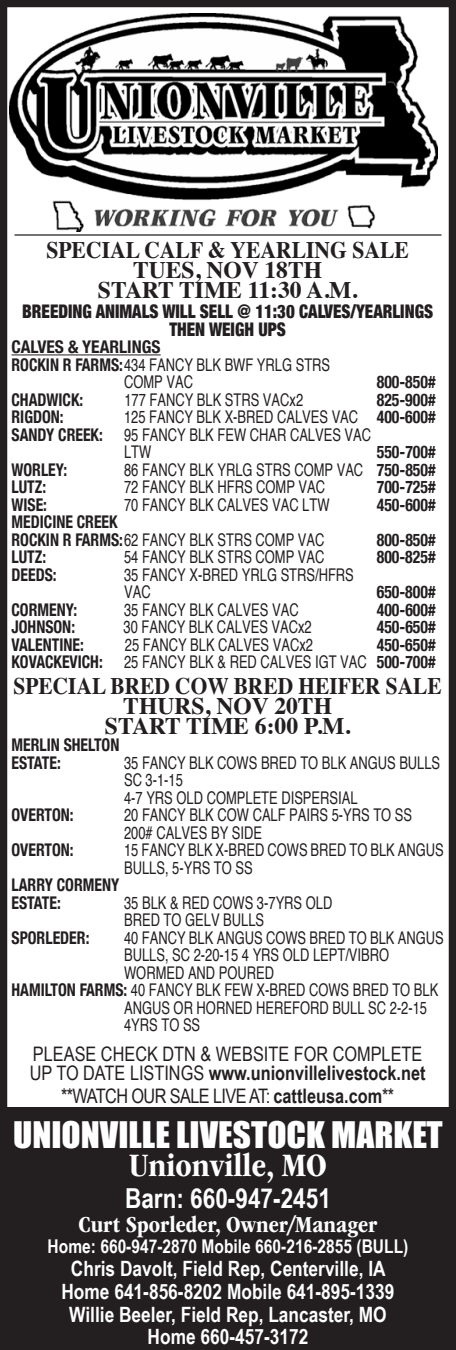
<style>
.page{position:relative;width:456px;height:1350px;background:#fff}
.page>*{position:absolute;margin:0;border:0;box-sizing:border-box;transform-origin:0 0}
.t1{font:700 condensed 34px "ITC Garamond Std";color:#fff}
.t2{font:33.5px "Impact";color:#fff;scale:1.05 1}
.t3{font:700 27.5px "Arial Narrow";color:#fff}
.t4{font:700 23.75px "Times";color:#231f20}
.t5{font:700 23.75px "Times";color:#231f20;scale:.9 1}
.t6{font:700 condensed 23.75px "ITC Garamond Std";color:#fff}
.t7{font:700 23.75px "Times";color:#231f20;scale:.91 1}
.t8{font:700 21px "Arial Narrow";color:#fff}
.t9{font:700 20px "Arial Narrow";color:#231f20}
.t10{font:20px "Arial Narrow";letter-spacing:-.03em;color:#231f20}
.t11{font:20px "Arial Narrow";color:#231f20}
.t12{font:700 19px "Arial Narrow";color:#fff}
.t13{font:900 condensed 18.75px/17.5px "Helvetica Neue";color:#231f20;text-align:center;scale:.9 1}
.t14{font:condensed 17.5px/17.5px "Helvetica";color:#231f20;scale:.9 1}
.t15{font:700 condensed 17.5px "Helvetica Neue";color:#231f20;scale:.9 1}
.t16{font:700 condensed 17.5px "Helvetica Neue";color:#231f20}
.s1{font-family:"Helvetica Neue";font-weight:700}
.s2{font-weight:400}
.s3{font-weight:700}
</style>
<div class="page">
<div style="left:0;top:0;width:456px;height:1350px;border:7px solid #231f20"></div>
<img style="left:10px;top:14px;width:427px;height:218px">
<hr style="left:12px;top:354px;width:149px;height:1px;background:#231f20">
<hr style="left:15px;top:234px;width:426px;height:2px;background:#231f20">
<div style="left:0;top:1108px;width:456px;height:242px;background:#231f20"></div>
<p class="t7" style="left:46px;top:228px;width:400px">SPECIAL CALF &amp; YEARLING SALE</p>
<p class="t4" style="left:133px;top:248px;width:190px">TUES, NOV 18TH</p>
<p class="t4" style="left:98px;top:268px;width:261px">START TIME 11:30 A.M.</p>
<p class="t13" style="left:22px;top:302px;width:458px">BREEDING ANIMALS WILL SELL @ 11:30 CALVES/YEARLINGS<br>THEN WEIGH UPS</p>
<p class="t16" style="left:12px;top:332px;width:151px">CALVES &amp; YEARLINGS</p>
<p class="t14" style="left:12px;top:355px;width:355px"><span class="s1">ROCKIN R FARMS:</span>434 FANCY BLK BWF YRLG STRS</p>
<p class="t14" style="left:124px;top:373px;width:78px">COMP VAC</p>
<p class="t15" style="left:376px;top:367px;width:67px">800-850#</p>
<p class="t15" style="left:12px;top:385px;width:81px">CHADWICK:</p>
<p class="t14" style="left:124px;top:390px;width:200px">177 FANCY BLK STRS VACx2</p>
<p class="t15" style="left:376px;top:385px;width:67px">825-900#</p>
<p class="t15" style="left:12px;top:402px;width:59px">RIGDON:</p>
<p class="t14" style="left:124px;top:408px;width:347px">125 FANCY BLK X-BRED CALVES VAC <span class="s1">400-600#</span></p>
<p class="t14" style="left:12px;top:425px;width:401px"><span class="s1">SANDY CREEK:</span> 95 FANCY BLK FEW CHAR CALVES VAC</p>
<p class="t14" style="left:124px;top:443px;width:32px">LTW</p>
<p class="t15" style="left:377px;top:437px;width:67px">550-700#</p>
<p class="t15" style="left:12px;top:455px;width:63px">WORLEY:</p>
<p class="t14" style="left:124px;top:460px;width:347px">86 FANCY BLK YRLG STRS COMP VAC <span class="s1">750-850#</span></p>
<p class="t15" style="left:12px;top:472px;width:40px">LUTZ:</p>
<p class="t14" style="left:124px;top:478px;width:225px">72 FANCY BLK HFRS COMP VAC</p>
<p class="t15" style="left:377px;top:472px;width:67px">700-725#</p>
<p class="t15" style="left:12px;top:490px;width:41px">WISE:</p>
<p class="t14" style="left:124px;top:495px;width:230px">70 FANCY BLK CALVES VAC LTW</p>
<p class="t15" style="left:377px;top:490px;width:67px">450-600#</p>
<p class="t15" style="left:12px;top:507px;width:119px">MEDICINE CREEK</p>
<p class="t14" style="left:12px;top:530px;width:349px"><span class="s1">ROCKIN R FARMS:</span>62 FANCY BLK STRS COMP VAC</p>
<p class="t15" style="left:377px;top:525px;width:67px">800-850#</p>
<p class="t15" style="left:12px;top:542px;width:40px">LUTZ:</p>
<p class="t14" style="left:124px;top:548px;width:224px">54 FANCY BLK STRS COMP VAC</p>
<p class="t15" style="left:376px;top:542px;width:67px">800-825#</p>
<p class="t15" style="left:12px;top:560px;width:52px">DEEDS:</p>
<p class="t14" style="left:124px;top:565px;width:257px">35 FANCY X-BRED YRLG STRS/HFRS</p>
<p class="t14" style="left:124px;top:583px;width:31px">VAC</p>
<p class="t15" style="left:376px;top:577px;width:67px">650-800#</p>
<p class="t15" style="left:12px;top:595px;width:74px">CORMENY:</p>
<p class="t14" style="left:124px;top:600px;width:195px">35 FANCY BLK CALVES VAC</p>
<p class="t15" style="left:377px;top:595px;width:67px">400-600#</p>
<p class="t15" style="left:12px;top:612px;width:72px">JOHNSON:</p>
<p class="t14" style="left:123px;top:618px;width:210px">30 FANCY BLK CALVES VACx2</p>
<p class="t15" style="left:377px;top:612px;width:67px">450-650#</p>
<p class="t15" style="left:12px;top:630px;width:82px">VALENTINE:</p>
<p class="t14" style="left:125px;top:635px;width:210px">25 FANCY BLK CALVES VACx2</p>
<p class="t15" style="left:376px;top:630px;width:67px">450-650#</p>
<p class="t14" style="left:12px;top:653px;width:472px"><span class="s1">KOVACKEVICH:</span> 25 FANCY BLK &amp; RED CALVES IGT VAC <span class="s1">500-700#</span></p>
<p class="t5" style="left:14px;top:663px;width:477px">SPECIAL BRED COW BRED HEIFER SALE</p>
<p class="t4" style="left:123px;top:683px;width:210px">THURS, NOV 20TH</p>
<p class="t4" style="left:105px;top:703px;width:247px">START TIME 6:00 P.M.</p>
<p class="t15" style="left:12px;top:731px;width:121px">MERLIN SHELTON</p>
<p class="t15" style="left:12px;top:748px;width:56px">ESTATE:</p>
<p class="t14" style="left:124px;top:754px;width:352px">35 FANCY BLK COWS BRED TO BLK ANGUS BULLS<br>SC 3-1-15</p>
<p class="t14" style="left:124px;top:789px;width:261px">4-7 YRS OLD COMPLETE DISPERSIAL</p>
<p class="t15" style="left:12px;top:801px;width:71px">OVERTON:</p>
<p class="t14" style="left:124px;top:806px;width:321px">20 FANCY BLK COW CALF PAIRS 5-YRS TO SS</p>
<p class="t14" style="left:124px;top:824px;width:155px">200# CALVES BY SIDE</p>
<p class="t15" style="left:12px;top:836px;width:71px">OVERTON:</p>
<p class="t14" style="left:124px;top:841px;width:356px">15 FANCY BLK X-BRED COWS BRED TO BLK ANGUS</p>
<p class="t14" style="left:124px;top:859px;width:144px">BULLS, 5-YRS TO SS</p>
<p class="t15" style="left:12px;top:871px;width:121px">LARRY CORMENY</p>
<p class="t15" style="left:12px;top:888px;width:56px">ESTATE:</p>
<p class="t14" style="left:124px;top:894px;width:233px">35 BLK &amp; RED COWS 3-7YRS OLD</p>
<p class="t14" style="left:124px;top:911px;width:157px">BRED TO GELV BULLS</p>
<p class="t15" style="left:12px;top:923px;width:88px">SPORLEDER:</p>
<p class="t14" style="left:124px;top:929px;width:357px">40 FANCY BLK ANGUS COWS BRED TO BLK ANGUS</p>
<p class="t14" style="left:124px;top:946px;width:296px">BULLS, SC 2-20-15 4 YRS OLD LEPT/VIBRO<br>WORMED AND POURED</p>
<p class="t14" style="left:124px;top:981px;width:350px;text-indent:-113px"><span class="s1">HAMILTON FARMS:</span> 40 FANCY BLK FEW X-BRED COWS BRED TO BLK<br>ANGUS OR HORNED HEREFORD BULL SC 2-2-15<br>4YRS TO SS</p>
<p class="t11" style="left:33px;top:1040px;width:391px">PLEASE CHECK DTN &amp; WEBSITE FOR COMPLETE</p>
<p class="t9" style="left:30px;top:1058px;width:397px"><span class="s2">UP TO DATE LISTINGS</span> www.unionvillelivestock.net</p>
<p class="t10" style="left:61px;top:1081px;width:334px">**WATCH OUR SALE LIVE AT: <span class="s3">cattleusa.com</span>**</p>
<p class="t2" style="left:13px;top:1109px;width:410px">UNIONVILLE LIVESTOCK MARKET</p>
<p class="t1" style="left:129px;top:1146px;width:199px">Unionville, MO</p>
<p class="t3" style="left:125px;top:1177px;width:207px">Barn: 660-947-2451</p>
<p class="t6" style="left:78px;top:1211px;width:300px">Curt Sporleder, Owner/Manager</p>
<p class="t12" style="left:48px;top:1232px;width:362px">Home: 660-947-2870 Mobile 660-216-2855 (BULL)</p>
<p class="t8" style="left:71px;top:1253px;width:316px">Chris Davolt, Field Rep, Centerville, IA</p>
<p class="t8" style="left:61px;top:1276px;width:334px">Home 641-856-8202 Mobile 641-895-1339</p>
<p class="t8" style="left:69px;top:1298px;width:319px">Willie Beeler, Field Rep, Lancaster, MO</p>
<p class="t8" style="left:148px;top:1321px;width:162px">Home 660-457-3172</p>
</div>
